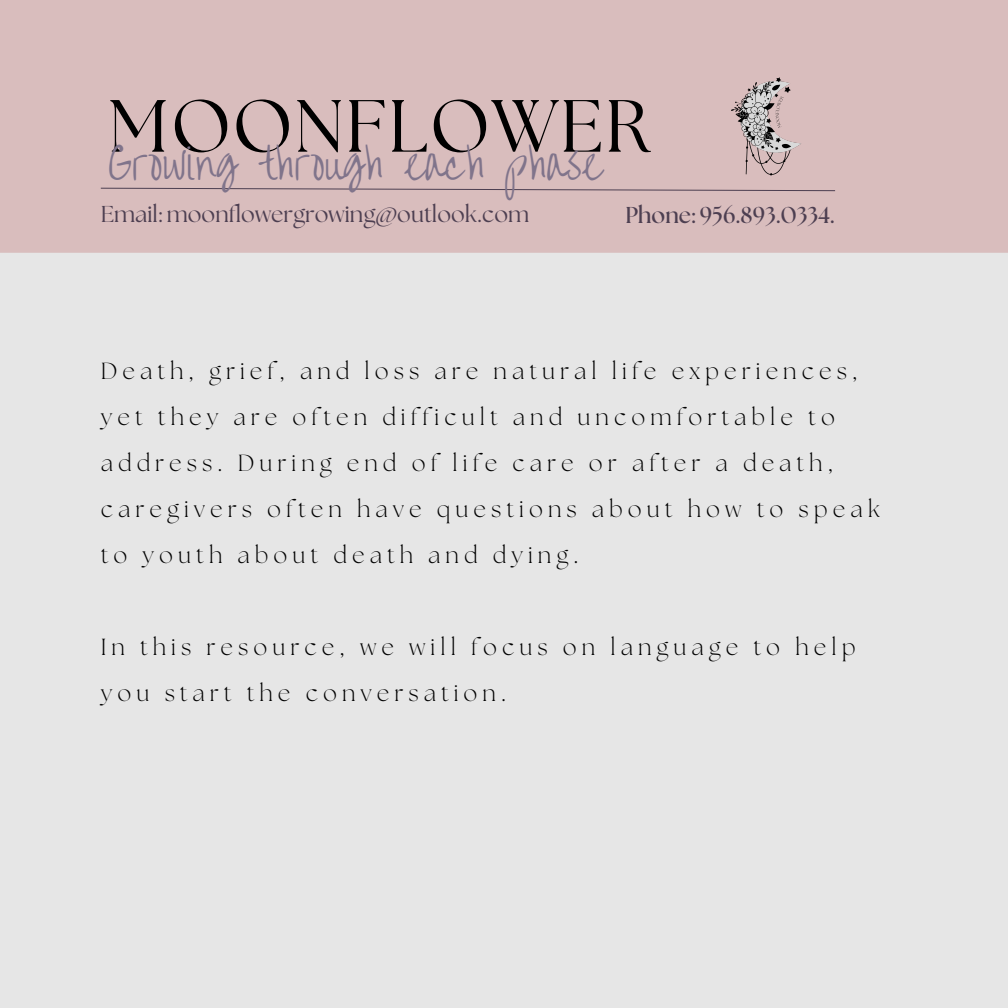
<style>
.page{position:relative;width:1008px;height:1008px;background:#e6e6e6}
.page>*{position:absolute;margin:0;border:0;box-sizing:border-box;transform-origin:0 0}
.t1{font:73.67px "The Seasons";letter-spacing:.02em;color:#000}
.t2{font:40.95px "Overthe Rainbow";color:#80748b}
.t3{font:300 23.28px/45.9px "The Seasons";letter-spacing:.215em;color:#000}
.t4{font:22.93px "The Seasons";color:#4d3f51}
.t5{font:700 22.93px "The Seasons";color:#4d3f51}
</style>
<div class="page">
<div style="left:0;top:0;width:1008px;height:253px;background:#d9bdbd"></div>
<img style="left:704px;top:64px;width:125px;height:123px">
<svg style="left:100px;top:187px;width:736px;height:5px"></svg>
<p class="t1" style="left:108px;top:93px;width:544px">MOONFLOWER</p>
<p class="t2" style="left:108px;top:142px;width:496px">Growing through each phase</p>
<p class="t4" style="left:101px;top:203px;width:430px">Email: moonflowergrowing@outlook.com</p>
<p class="t5" style="left:625px;top:205px;width:211px">Phone: 956.893.0334.</p>
<p class="t3" style="left:101px;top:350px;width:781px">Death, grief, and loss are natural life experiences, yet they are often difficult and uncomfortable to address. During end of life care or after a death, caregivers often have questions about how to speak to youth about death and dying.</p>
<p class="t3" style="left:101px;top:626px;width:756px">In this resource, we will focus on language to help you start the conversation.</p>
</div>
